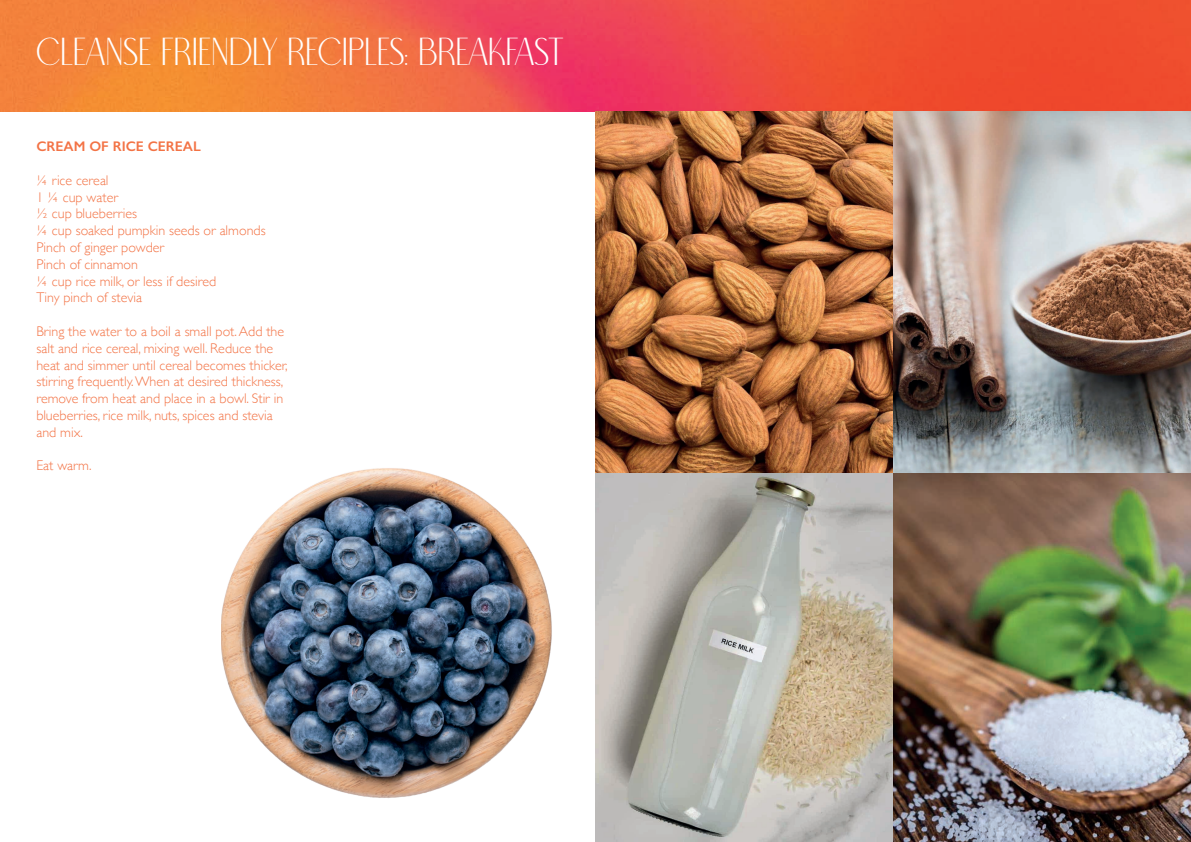
<style>
.page{position:relative;width:1191px;height:842px;background:#fff}
.page>*{position:absolute;margin:0;border:0;box-sizing:border-box;transform-origin:0 0}
.t1{font:39px "North Carossela";color:#fff}
.t2{font:300 14px/16.8px "Gill Sans";color:#f37345}
.t3{font:600 14px "Gill Sans";color:#f37345}
</style>
<div class="page">
<img style="left:0;top:0;width:1191px;height:112px">
<img style="left:595px;top:112px;width:596px;height:730px">
<img style="left:221px;top:468px;width:331px;height:330px">
<h1 class="t1" style="left:36px;top:33px;width:528px">CLEANSE FRIENDLY RECIPLES: BREAKFAST</h1>
<p class="t3" style="left:36px;top:138px;width:166px">CREAM OF RICE CEREAL</p>
<p class="t2" style="left:36px;top:171px;width:231px">¼ rice cereal<br>1 ¼ cup water<br>½ cup blueberries<br>¼ cup soaked pumpkin seeds or almonds<br>Pinch of ginger powder<br>Pinch of cinnamon<br>¼ cup rice milk, or less if desired<br>Tiny pinch of stevia</p>
<p class="t2" style="left:36px;top:322px;width:253px">Bring the water to a boil a small pot. Add the salt and rice cereal, mixing well. Reduce the heat and simmer until cereal becomes thicker, stirring frequently. When at desired thickness, remove from heat and place in a bowl. Stir in blueberries, rice milk, nuts, spices and stevia and mix.</p>
<p class="t2" style="left:36px;top:457px;width:57px">Eat warm.</p>
</div>
